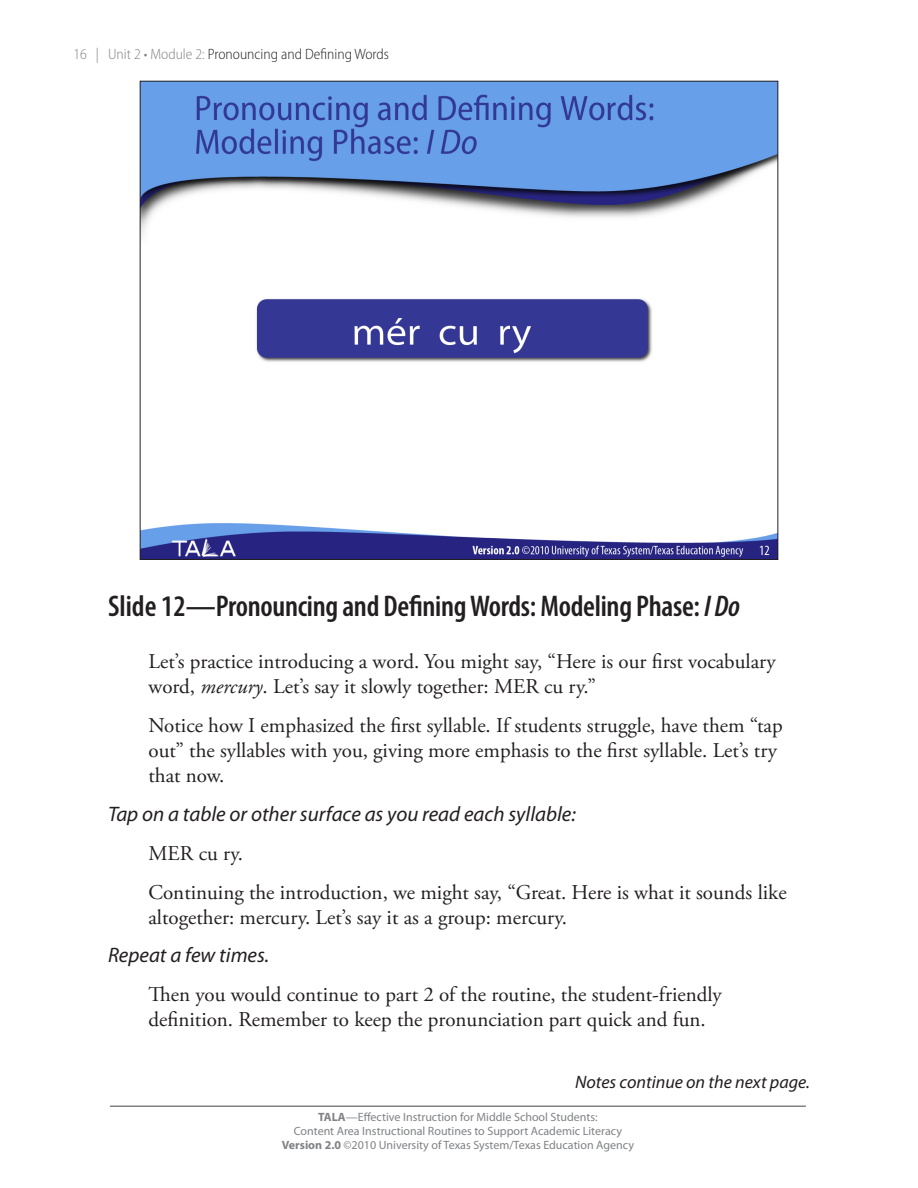
<style>
.page{position:relative;width:918px;height:1188px;background:#fff}
.page>*{position:absolute;margin:0;border:0;box-sizing:border-box;transform-origin:0 0}
.Slide_Name{font:600 condensed 30px "Myriad Pro";letter-spacing:-.01em;color:#231f20}
.Text{font:21px/25.2px "Adobe Garamond Pro";color:#231f20}
.Directive{font:italic 21px "Myriad Pro";color:#231f20}
.Notes_Continue{font:italic 18px "Myriad Pro";color:#231f20}
.t1{font:300 semi-condensed 15px "Myriad Pro";color:#231f20}
.t2{font:12px/14.4px "Myriad Pro";color:#808285;text-align:center}
.s1{color:#808285}
.s2{font-style:italic}
.s3{font-weight:700}
</style>
<div class="page">
<hr style="left:110px;top:1106px;width:696px;height:1px;background:#808285">
<img style="left:142px;top:83px;width:634px;height:475px">
<p class="t1" style="left:74px;top:46px;width:317px"><span class="s1">16 | Unit 2 • Module 2:</span> Pronouncing and Defining Words</p>
<p class="Slide_Name" style="left:108px;top:590px;width:634px">Slide 12—Pronouncing and Defining Words: Modeling Phase: <span class="s2">I Do</span></p>
<p class="Text" style="left:148px;top:650px;width:629px">Let’s practice introducing a word. You might say, “Here is our first vocabulary word, <span class="s2">mercury</span>. Let’s say it slowly together: MER cu ry.”</p>
<p class="Text" style="left:148px;top:714px;width:636px">Notice how I emphasized the first syllable. If students struggle, have them “tap out” the syllables with you, giving more emphasis to the first syllable. Let’s try that now.</p>
<p class="Directive" style="left:108px;top:803px;width:469px">Tap on a table or other surface as you read each syllable:</p>
<p class="Text" style="left:148px;top:841px;width:96px">MER cu ry.</p>
<p class="Text" style="left:148px;top:880px;width:640px">Continuing the introduction, we might say, “Great. Here is what it sounds like altogether: mercury. Let’s say it as a group: mercury.</p>
<p class="Directive" style="left:108px;top:944px;width:163px">Repeat a few times.</p>
<p class="Text" style="left:148px;top:983px;width:575px">Then you would continue to part 2 of the routine, the student-friendly definition. Remember to keep the pronunciation part quick and fun.</p>
<p class="Notes_Continue" style="left:575px;top:1073px;width:236px">Notes continue on the next page.</p>
<p class="t2" style="left:282px;top:1110px;width:354px"><span class="s3">TALA</span>—Effective Instruction for Middle School Students:<br>Content Area Instructional Routines to Support Academic Literacy<br><span class="s3">Version 2.0</span> ©2010 University of Texas System/Texas Education Agency</p>
</div>
